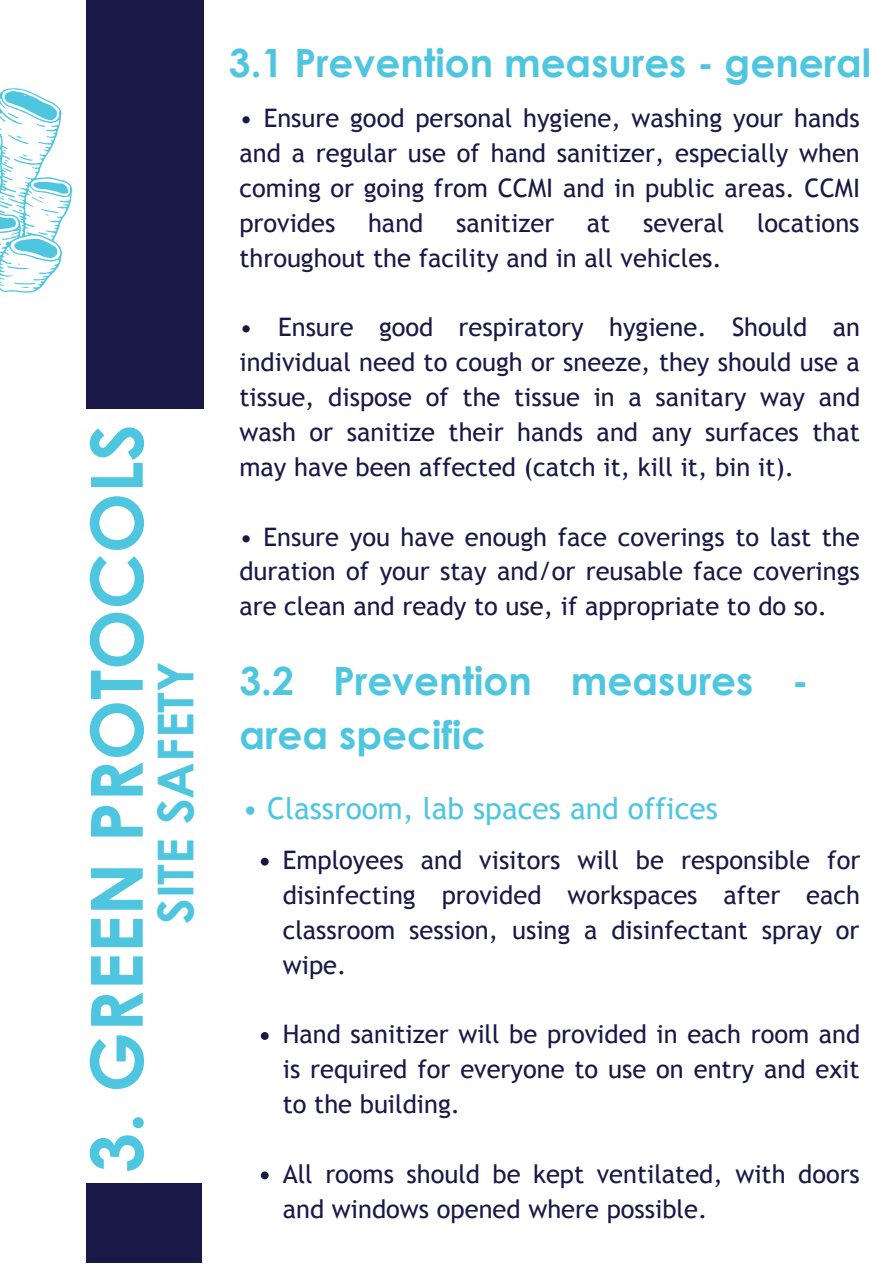
<style>
.page{position:relative;width:893px;height:1264px;background:#fff}
.page>*{position:absolute;margin:0;border:0;box-sizing:border-box;transform-origin:0 0}
.t1{font:700 72px "Century Gothic";color:#4fc6e0}
.t2{font:700 49.5px "Century Gothic";color:#4fc6e0}
.t3{font:700 39px/54px "Century Gothic";color:#4fc6e0}
.t4{font:30px "Trebuchet MS";color:#4fc6e0}
.t5{font:25.5px/34.8px "Trebuchet MS";color:#191846;text-align:justify}
</style>
<div class="page">
<div style="left:86px;top:0;width:117px;height:409px;background:#191846"></div>
<div style="left:86px;top:1183px;width:116px;height:79px;background:#191846"></div>
<svg style="left:0;top:88px;width:72px;height:205px"></svg>
<svg style="left:261px;top:857px;width:8px;height:8px"></svg>
<svg style="left:261px;top:1032px;width:8px;height:7px"></svg>
<svg style="left:261px;top:1171px;width:8px;height:8px"></svg>
<h1 class="t1" style="left:70px;top:1173px;width:750px;rotate:-90deg">3. GREEN PROTOCOLS</h1>
<h2 class="t2" style="left:144px;top:924px;width:264px;rotate:-90deg">SITE SAFETY</h2>
<h3 class="t3" style="left:229px;top:34px;width:643px">3.1 Prevention measures - general</h3>
<p class="t5" style="left:239px;top:101px;width:622px">• Ensure good personal hygiene, washing your hands and a regular use of hand sanitizer, especially when coming or going from CCMI and in public areas. CCMI provides</p>
<p class="t5" style="left:368px;top:205px;width:57px">hand</p>
<p class="t5" style="left:456px;top:205px;width:100px">sanitizer</p>
<p class="t5" style="left:587px;top:205px;width:25px">at</p>
<p class="t5" style="left:643px;top:205px;width:83px">several</p>
<p class="t5" style="left:757px;top:205px;width:104px">locations</p>
<p class="t5" style="left:239px;top:240px;width:484px">throughout the facility and in all vehicles.</p>
<p class="t5" style="left:239px;top:310px;width:622px">• Ensure good respiratory hygiene. Should an individual need to cough or sneeze, they should use a tissue, dispose of the tissue in a sanitary way and wash or sanitize their hands and any surfaces that may have been affected (catch it, kill it, bin it).</p>
<p class="t5" style="left:239px;top:519px;width:622px">• Ensure you have enough face coverings to last the duration of your stay and/or reusable face coverings are clean and ready to use, if appropriate to do so.</p>
<h3 class="t3" style="left:239px;top:653px;width:570px">3.2 Prevention measures - area specific</h3>
<p class="t4" style="left:242px;top:791px;width:477px">• Classroom, lab spaces and offices</p>
<p class="t5" style="left:283px;top:842px;width:579px">Employees and visitors will be responsible for disinfecting provided workspaces after each classroom session, using a disinfectant spray or wipe.</p>
<p class="t5" style="left:283px;top:1016px;width:579px">Hand sanitizer will be provided in each room and is required for everyone to use on entry and exit to the building.</p>
<p class="t5" style="left:283px;top:1156px;width:578px">All rooms should be kept ventilated, with doors and windows opened where possible.</p>
</div>
